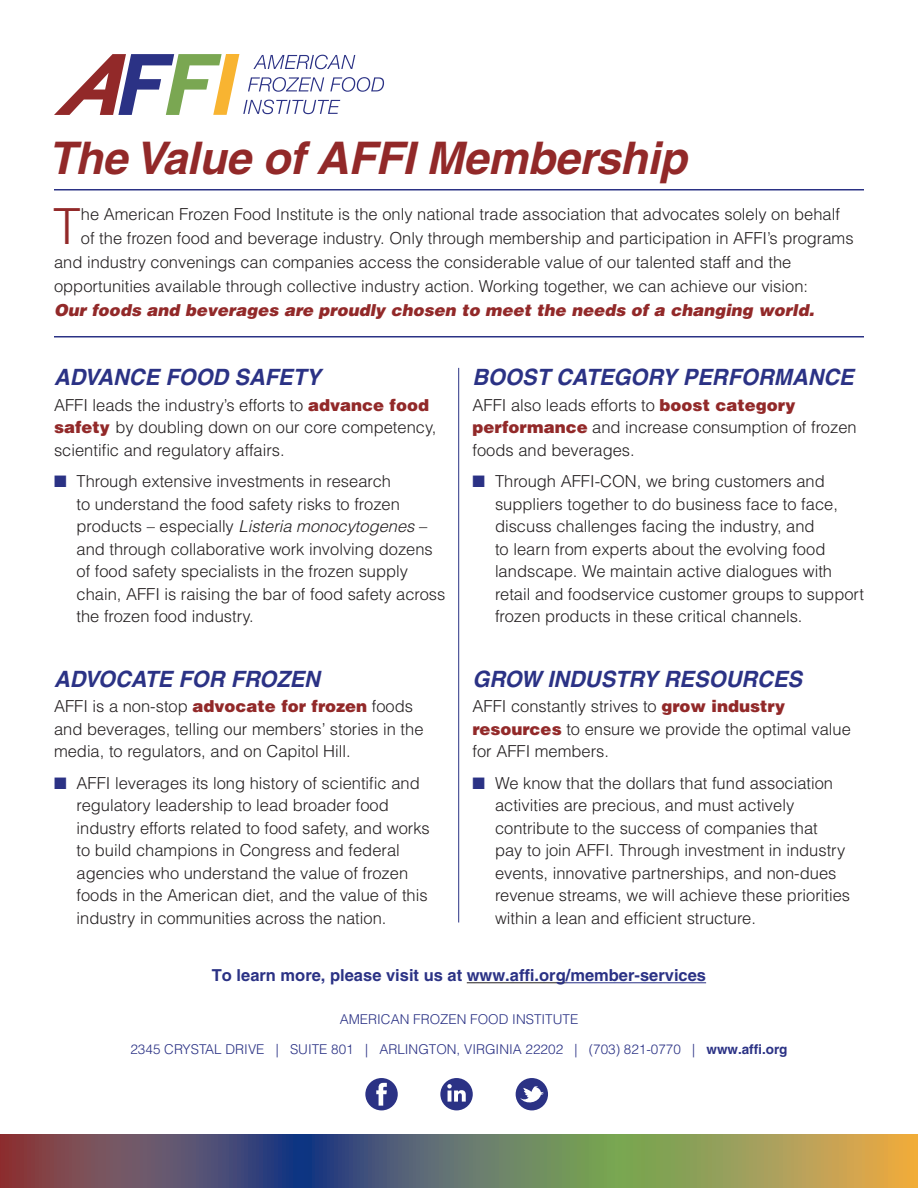
<style>
.page{position:relative;width:918px;height:1188px;background:#fff}
.page>*{position:absolute;margin:0;border:0;box-sizing:border-box;transform-origin:0 0}
.Body{font:300 49.8px "Helvetica";color:#922929}
.t1{font:italic 700 45px "Helvetica";letter-spacing:-.01em;color:#922929}
._1_Heads{font:italic 700 22.5px "Helvetica";color:#2b3285}
.Bullet__1{font:300 16.5px/22.5px "Helvetica";color:#231f20}
.Body-2{font:300 16.5px/22.5px "Helvetica";color:#231f20}
.Body-3{font:italic 900 16.5px "Helvetica";color:#922929}
.Body-4{font:700 16.5px "Helvetica";color:#2b3285}
.t2{font:300 13.5px "Helvetica";color:#2b3285}
.s1{font-weight:900;color:#922929}
.s2{color:#2b3285}
.s3{font-style:italic}
.s4{font-weight:700}
</style>
<div class="page">
<hr style="left:467px;top:982px;width:99px;height:1px;background:#231f20">
<hr style="left:566px;top:982px;width:140px;height:1px;background:#2b3285">
<svg style="left:0;top:1134px;width:918px;height:54px;background:#777462"></svg>
<hr style="left:458px;top:368px;width:1px;height:554px;background:#2b3285">
<svg style="left:54px;top:54px;width:330px;height:61px"></svg>
<hr style="left:54px;top:189px;width:810px;height:1px;background:#2b3285">
<hr style="left:54px;top:336px;width:810px;height:2px;background:#2b3285">
<svg style="left:365px;top:1078px;width:33px;height:32px"></svg>
<svg style="left:516px;top:1078px;width:32px;height:32px"></svg>
<div style="left:440px;top:1078px;width:33px;height:32px;background:#2b3285;border-radius:50%"></div>
<svg style="left:447px;top:1084px;width:19px;height:18px"></svg>
<p class="t1" style="left:48px;top:131px;width:640px">The Value of AFFI Membership</p>
<p class="Body" style="left:53px;top:195px;width:29px">T</p>
<p class="Body-2" style="left:81px;top:203px;width:761px">he American Frozen Food Institute is the only national trade association that advocates solely on behalf</p>
<p class="Body-2" style="left:81px;top:227px;width:774px">of the frozen food and beverage industry. Only through membership and participation in AFFI’s programs</p>
<p class="Body-2" style="left:54px;top:251px;width:739px">and industry convenings can companies access the considerable value of our talented staff and the</p>
<p class="Body-2" style="left:54px;top:275px;width:756px">opportunities available through collective industry action. Working together, we can achieve our vision:</p>
<p class="Body-3" style="left:54px;top:299px;width:762px">Our foods and beverages are proudly chosen to meet the needs of a changing world.</p>
<p class="_1_Heads" style="left:54px;top:364px;width:268px">ADVANCE FOOD SAFETY</p>
<p class="Body-2" style="left:54px;top:393px;width:384px">AFFI leads the industry’s efforts to <span class="s1">advance food safety</span> by doubling down on our core competency, scientific and regulatory affairs.</p>
<p class="Bullet__1" style="left:76px;top:470px;width:370px;text-indent:-22px"><span class="s2">■</span> Through extensive investments in research<br>to understand the food safety risks to frozen products – especially <span class="s3">Listeria monocytogenes</span> – and through collaborative work involving dozens of food safety specialists in the frozen supply chain, AFFI is raising the bar of food safety across the frozen food industry.</p>
<p class="_1_Heads" style="left:54px;top:665px;width:268px">ADVOCATE FOR FROZEN</p>
<p class="Body-2" style="left:54px;top:695px;width:371px">AFFI is a non-stop <span class="s1">advocate for frozen</span> foods and beverages, telling our members’ stories in the media, to regulators, and on Capitol Hill.</p>
<p class="Bullet__1" style="left:76px;top:771px;width:355px;text-indent:-22px"><span class="s2">■</span> AFFI leverages its long history of scientific and regulatory leadership to lead broader food industry efforts related to food safety, and works to build champions in Congress and federal agencies who understand the value of frozen foods in the American diet, and the value of this industry in communities across the nation.</p>
<p class="_1_Heads" style="left:472px;top:364px;width:383px">BOOST CATEGORY PERFORMANCE</p>
<p class="Body-2" style="left:472px;top:393px;width:386px">AFFI also leads efforts to <span class="s1">boost category performance</span> and increase consumption of frozen foods and beverages.</p>
<p class="Bullet__1" style="left:495px;top:470px;width:371px;text-indent:-22px"><span class="s2">■</span> Through AFFI-CON, we bring customers and suppliers together to do business face to face, discuss challenges facing the industry, and<br>to learn from experts about the evolving food landscape. We maintain active dialogues with retail and foodservice customer groups to support frozen products in these critical channels.</p>
<p class="_1_Heads" style="left:472px;top:665px;width:331px">GROW INDUSTRY RESOURCES</p>
<p class="Body-2" style="left:472px;top:695px;width:380px">AFFI constantly strives to <span class="s1">grow industry resources</span> to ensure we provide the optimal value for AFFI members.</p>
<p class="Bullet__1" style="left:495px;top:771px;width:357px;text-indent:-22px"><span class="s2">■</span> We know that the dollars that fund association activities are precious, and must actively contribute to the success of companies that<br>pay to join AFFI. Through investment in industry events, innovative partnerships, and non-dues revenue streams, we will achieve these priorities within a lean and efficient structure.</p>
<p class="Body-4" style="left:212px;top:965px;width:496px">To learn more, please visit us at www.affi.org/member-services</p>
<p class="t2" style="left:340px;top:1011px;width:240px">AMERICAN FROZEN FOOD INSTITUTE</p>
<p class="t2" style="left:130px;top:1041px;width:659px">2345 CRYSTAL DRIVE | SUITE 801 | ARLINGTON, VIRGINIA 22202 | (703) 821-0770 | <span class="s4">www.affi.org</span></p>
</div>
